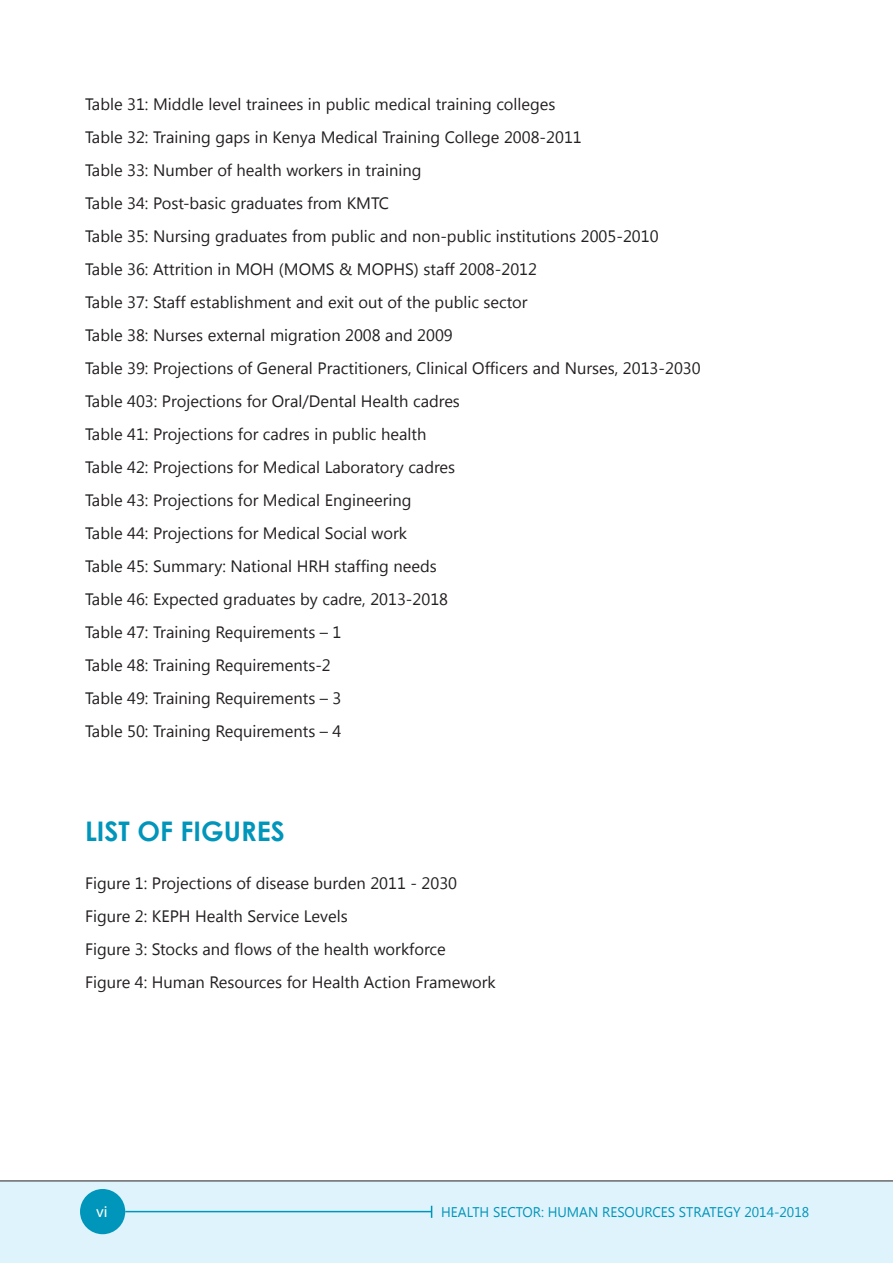
<style>
.page{position:relative;width:893px;height:1263px;background:#fff}
.page>*{position:absolute;margin:0;border:0;box-sizing:border-box;transform-origin:0 0}
.t1{font:700 27px "Century Gothic";color:#0095ba}
.t2{font:22.5px "Myriad Arabic";color:#fff}
.t3{font:16.5px/33px "Segoe UI";color:#231f20}
.t4{font:13.95px "Segoe UI";color:#0095ba}
</style>
<div class="page">
<div style="left:0;top:1181px;width:893px;height:82px;background:#dff3fc"></div>
<div style="left:80px;top:1189px;width:45px;height:45px;background:#0095ba;border-radius:50%"></div>
<hr style="left:125px;top:1211px;width:307px;height:1px;background:#0095ba">
<hr style="left:0;top:1181px;width:893px;height:1px;background:#231f20">
<p class="t3" style="left:85px;top:87px;width:617px">Table 31: Middle level trainees in public medical training colleges<br>Table 32: Training gaps in Kenya Medical Training College 2008-2011<br>Table 33: Number of health workers in training<br>Table 34: Post-basic graduates from KMTC<br>Table 35: Nursing graduates from public and non-public institutions 2005-2010<br>Table 36: Attrition in MOH (MOMS &amp; MOPHS) staff 2008-2012<br>Table 37: Staff establishment and exit out of the public sector<br>Table 38: Nurses external migration 2008 and 2009<br>Table 39: Projections of General Practitioners, Clinical Officers and Nurses, 2013-2030<br>Table 403: Projections for Oral/Dental Health cadres<br>Table 41: Projections for cadres in public health<br>Table 42: Projections for Medical Laboratory cadres<br>Table 43: Projections for Medical Engineering<br>Table 44: Projections for Medical Social work<br>Table 45: Summary: National HRH staffing needs<br>Table 46: Expected graduates by cadre, 2013-2018<br>Table 47: Training Requirements – 1<br>Table 48: Training Requirements-2<br>Table 49: Training Requirements – 3<br>Table 50: Training Requirements – 4</p>
<h1 class="t1" style="left:85px;top:814px;width:201px">LIST OF FIGURES</h1>
<p class="t3" style="left:85px;top:866px;width:412px">Figure 1: Projections of disease burden 2011 - 2030<br>Figure 2: KEPH Health Service Levels<br>Figure 3: Stocks and flows of the health workforce<br>Figure 4: Human Resources for Health Action Framework</p>
<h2 class="t2" style="left:96px;top:1196px;width:13px">vi</h2>
<p class="t4" style="left:441px;top:1202px;width:254px">HEALTH SECTOR: Human ResourceS Strat</p>
<p class="t4" style="left:717px;top:1202px;width:94px">EGY 2014-2018</p>
</div>
